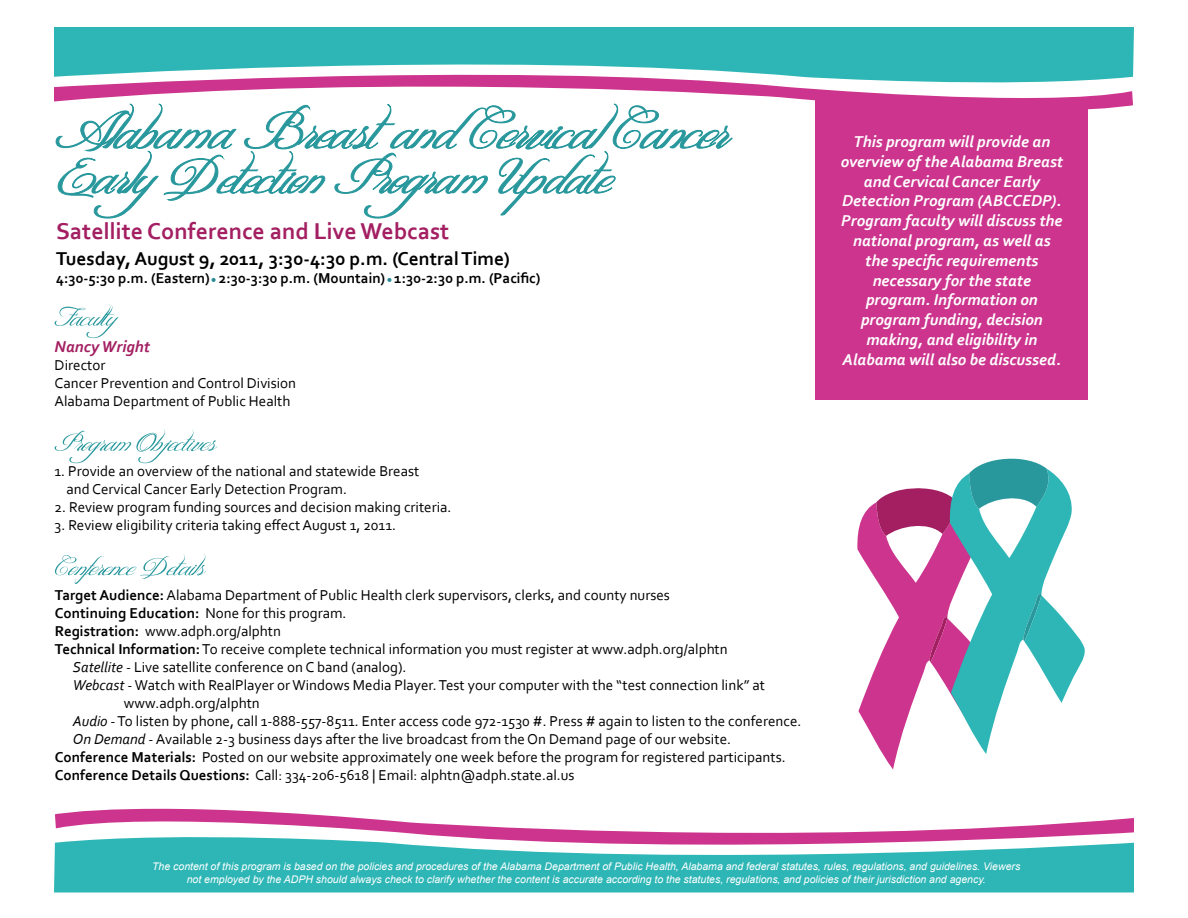
<style>
.page{position:relative;width:1188px;height:918px;background:#fff}
.page>*{position:absolute;margin:0;border:0;box-sizing:border-box;transform-origin:0 0}
.t1{font:700 24px "Corbel";color:#a31f62}
.t2{font:700 19.5px "Corbel";color:#000}
.t3{font:italic 700 16.5px/19.8px "Corbel";color:#fff;text-align:center}
.t4{font:italic 700 16.5px "Corbel";color:#a31f62}
.t5{font:15px/18px "Corbel";color:#000}
.t6{font:700 15px "Corbel";color:#000}
.t7{font:italic 10.5px/12.6px "Arial";color:#fff;text-align:center}
.s1{font-weight:700}
.s2{font-weight:400}
.s3{font-style:italic}
</style>
<div class="page">
<svg style="left:857px;top:458px;width:228px;height:312px"></svg>
<div style="left:54px;top:27px;width:1080px;height:49px;background:#2eb6b6"></div>
<svg style="left:54px;top:60px;width:1079px;height:50px"></svg>
<svg style="left:55px;top:104px;width:677px;height:115px"></svg>
<svg style="left:55px;top:305px;width:63px;height:33px"></svg>
<svg style="left:54px;top:430px;width:163px;height:33px"></svg>
<svg style="left:55px;top:554px;width:151px;height:30px"></svg>
<div style="left:815px;top:99px;width:273px;height:301px;background:#cc348e"></div>
<div style="left:54px;top:843px;width:1080px;height:49px;background:#2eb6b6"></div>
<svg style="left:55px;top:808px;width:1079px;height:52px"></svg>
<svg style="left:212px;top:278px;width:4px;height:4px"></svg>
<svg style="left:387px;top:278px;width:5px;height:4px"></svg>
<h1 class="t1" style="left:56px;top:217px;width:395px">Satellite Conference and Live Webcast</h1>
<h2 class="t2" style="left:56px;top:246px;width:455px">Tuesday, August 9, 2011, 3:30-4:30 p.m. (Central Time)</h2>
<p class="t6" style="left:56px;top:268px;width:486px">4:30-5:30 p.m. (Eastern) 2:30-3:30 p.m. (Mountain) 1:30-2:30 p.m. (Pacific)</p>
<p class="t4" style="left:55px;top:337px;width:97px">Nancy Wright</p>
<p class="t5" style="left:55px;top:356px;width:243px">Director<br>Cancer Prevention and Control Division<br>Alabama Department of Public Health</p>
<p class="t5" style="left:67px;top:461px;width:354px;text-indent:-12px">1. Provide an overview of the national and statewide Breast and Cervical Cancer Early Detection Program.</p>
<p class="t5" style="left:55px;top:497px;width:399px">2. Review program funding sources and decision making criteria.</p>
<p class="t5" style="left:55px;top:515px;width:343px">3. Review eligibility criteria taking effect August 1, 2011.</p>
<p class="t5" style="left:55px;top:586px;width:617px"><span class="s1">Target Audience:</span> Alabama Department of Public Health clerk supervisors, clerks, and county nurses</p>
<p class="t6" style="left:55px;top:604px;width:293px">Continuing Education: <span class="s2">None for this program.</span></p>
<p class="t5" style="left:55px;top:622px;width:228px"><span class="s1">Registration:</span> www.adph.org/alphtn</p>
<p class="t5" style="left:55px;top:640px;width:674px"><span class="s1">Technical Information:</span> To receive complete technical information you must register at www.adph.org/alphtn</p>
<p class="t5" style="left:73px;top:658px;width:335px"><span class="s3">Satellite</span> - Live satellite conference on C band (analog).</p>
<p class="t5" style="left:73px;top:676px;width:694px"><span class="s3">Webcast</span> - Watch with RealPlayer or Windows Media Player. Test your computer with the “test connection link” at</p>
<p class="t5" style="left:124px;top:694px;width:137px">www.adph.org/alphtn</p>
<p class="t5" style="left:73px;top:712px;width:730px"><span class="s3">Audio</span> - To listen by phone, call 1-888-557-8511. Enter access code 972-1530 #. Press # again to listen to the conference.</p>
<p class="t5" style="left:73px;top:730px;width:660px"><span class="s3">On Demand</span> - Available 2-3 business days after the live broadcast from the On Demand page of our website.</p>
<p class="t5" style="left:55px;top:748px;width:732px"><span class="s1">Conference Materials:</span> Posted on our website approximately one week before the program for registered participants.</p>
<p class="t5" style="left:55px;top:766px;width:521px"><span class="s1">Conference Details Questions:</span> Call: 334-206-5618 | Email: alphtn@adph.state.al.us</p>
<p class="t3" style="left:841px;top:131px;width:224px">This program will provide an overview of the Alabama Breast and Cervical Cancer Early<br>Detection Program (ABCCEDP).<br>Program faculty will discuss the national program, as well as the specific requirements necessary for the state program. Information on program funding, decision making, and eligibility in<br>Alabama will also be discussed.</p>
<p class="t7" style="left:152px;top:860px;width:870px">The content of this program is based on the policies and procedures of the Alabama Department of Public Health, Alabama and federal statutes, rules, regulations, and guidelines. Viewers not employed by the ADPH should always check to clarify whether the content is accurate according to the statutes, regulations, and policies of their jurisdiction and agency.</p>
</div>
